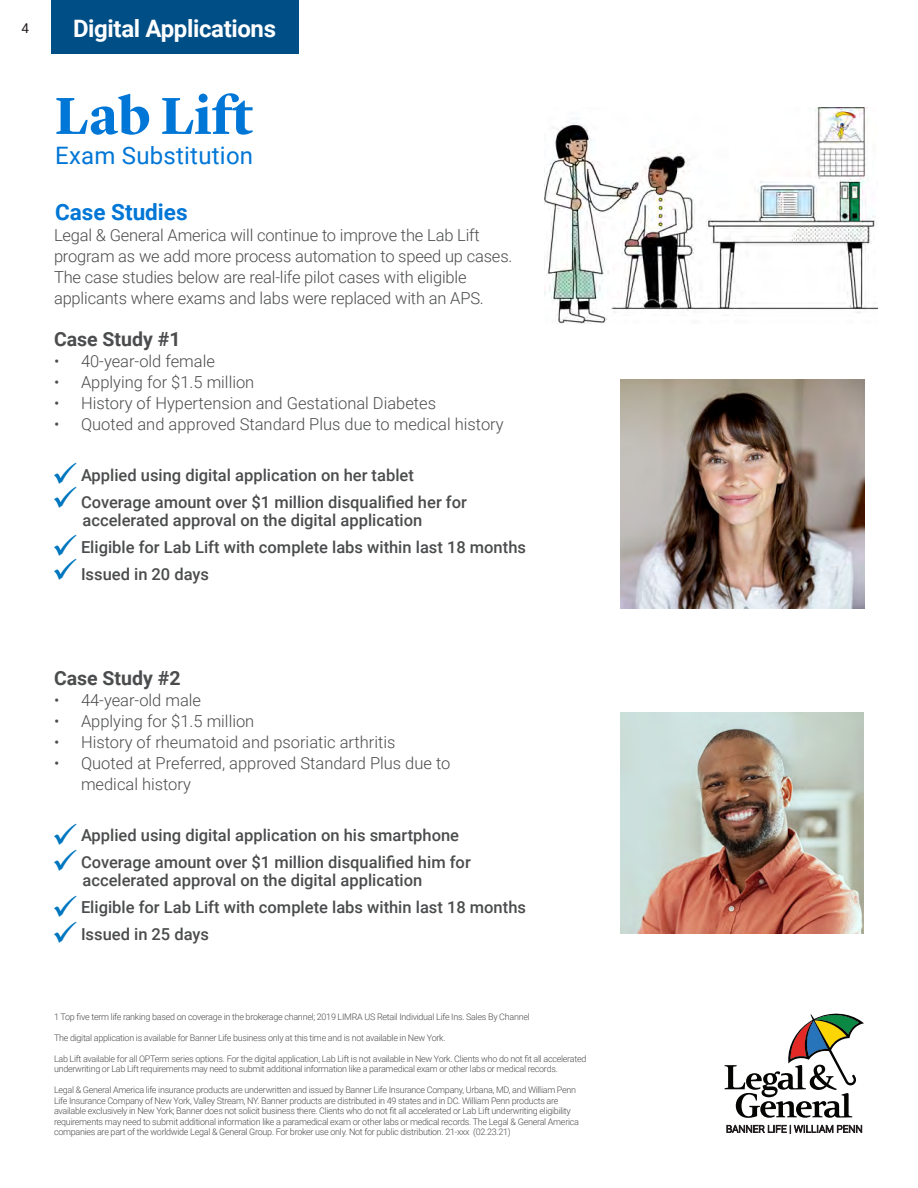
<style>
.page{position:relative;width:918px;height:1188px;background:#fff}
.page>*{position:absolute;margin:0;border:0;box-sizing:border-box;transform-origin:0 0}
.Lyon_secondary_headl{font:700 54px "Lyon Display";letter-spacing:.01em;color:#0076d6}
.t1{font:700 24px "Roboto";letter-spacing:-.015em;color:#fff}
.Body{font:24px "Roboto";letter-spacing:.01em;color:#0076d6}
.t2{font:700 22.5px "Roboto";color:#0076d6}
.t3{font:700 19.5px "Roboto";color:#4b4c4d}
.t4{font:300 16.5px/21px "Roboto";color:#4b4c4d}
.t5{font:500 16.5px/18px "Roboto";color:#4b4c4d}
.t6{font:13.5px "Roboto";color:#231f20}
.t7{font:300 9px/10.5px "Roboto";letter-spacing:-.03em;color:#4b4c4d}
</style>
<div class="page">
<svg style="left:727px;top:1125px;width:135px;height:9px"></svg>
<svg style="left:725px;top:1014px;width:139px;height:104px"></svg>
<img style="left:621px;top:712px;width:243px;height:221px">
<img style="left:621px;top:379px;width:243px;height:229px">
<div style="left:51px;top:0;width:247px;height:54px;background:#004e86"></div>
<img style="left:545px;top:107px;width:332px;height:216px">
<p class="t6" style="left:21px;top:18px;width:9px">4</p>
<p class="t1" style="left:73px;top:12px;width:205px">Digital Applications</p>
<p class="Lyon_secondary_headl" style="left:55px;top:75px;width:199px">Lab Lift</p>
<p class="Body" style="left:55px;top:139px;width:200px">Exam Substitution</p>
<p class="t2" style="left:55px;top:196px;width:134px">Case Studies</p>
<p class="t4" style="left:54px;top:224px;width:460px">Legal &amp; General America will continue to improve the Lab Lift program as we add more process automation to speed up cases.<br>The case studies below are real-life pilot cases with eligible applicants where exams and labs were replaced with an APS.</p>
<p class="t3" style="left:54px;top:326px;width:128px">Case Study #1</p>
<p class="t4" style="left:54px;top:350px;width:162px">• 40-year-old female</p>
<p class="t4" style="left:54px;top:371px;width:202px">• Applying for $1.5 million</p>
<p class="t4" style="left:54px;top:392px;width:384px">• History of Hypertension and Gestational Diabetes</p>
<p class="t4" style="left:54px;top:413px;width:451px">• Quoted and approved Standard Plus due to medical history</p>
<p class="t5" style="left:81px;top:466px;width:334px">Applied using digital application on her tablet</p>
<p class="t5" style="left:81px;top:493px;width:387px">Coverage amount over $1 million disqualified her for</p>
<p class="t5" style="left:83px;top:511px;width:341px">accelerated approval on the digital application</p>
<p class="t5" style="left:81px;top:538px;width:447px">Eligible for Lab Lift with complete labs within last 18 months</p>
<p class="t5" style="left:81px;top:565px;width:130px">Issued in 20 days</p>
<p class="t3" style="left:54px;top:665px;width:128px">Case Study #2</p>
<p class="t4" style="left:54px;top:689px;width:149px">• 44-year-old male</p>
<p class="t4" style="left:54px;top:710px;width:202px">• Applying for $1.5 million</p>
<p class="t4" style="left:54px;top:731px;width:343px">• History of rheumatoid and psoriatic arthritis</p>
<p class="t4" style="left:81px;top:752px;width:371px;text-indent:-27px">• Quoted at Preferred, approved Standard Plus due to medical history</p>
<p class="t5" style="left:81px;top:826px;width:380px">Applied using digital application on his smartphone</p>
<p class="t5" style="left:81px;top:853px;width:391px">Coverage amount over $1 million disqualified him for accelerated approval on the digital application</p>
<p class="t5" style="left:81px;top:898px;width:447px">Eligible for Lab Lift with complete labs within last 18 months</p>
<p class="t5" style="left:81px;top:925px;width:130px">Issued in 25 days</p>
<p class="t7" style="left:54px;top:1011px;width:477px">1 Top five term life ranking based on coverage in the brokerage channel; 2019 LIMRA US Retail Individual Life Ins. Sales By Channel</p>
<p class="t7" style="left:54px;top:1032px;width:393px">The digital application is available for Banner Life business only at this time and is not available in New York.</p>
<p class="t7" style="left:54px;top:1053px;width:534px">Lab Lift available for all OPTerm series options. For the digital application, Lab Lift is not available in New York. Clients who do not fit all accelerated underwriting or Lab Lift requirements may need to submit additional information like a paramedical exam or other labs or medical records.</p>
<p class="t7" style="left:54px;top:1084px;width:527px">Legal &amp; General America life insurance products are underwritten and issued by Banner Life Insurance Company, Urbana, MD, and William Penn Life Insurance Company of New York, Valley Stream, NY. Banner products are distributed in 49 states and in DC. William Penn products are available exclusively in New York; Banner does not solicit business there. Clients who do not fit all accelerated or Lab Lift underwriting eligibility requirements may need to submit additional information like a paramedical exam or other labs or medical records. The Legal &amp; General America companies are part of the worldwide Legal &amp; General Group. For broker use only. Not for public distribution. 21-xxx (02.23.21)</p>
</div>
